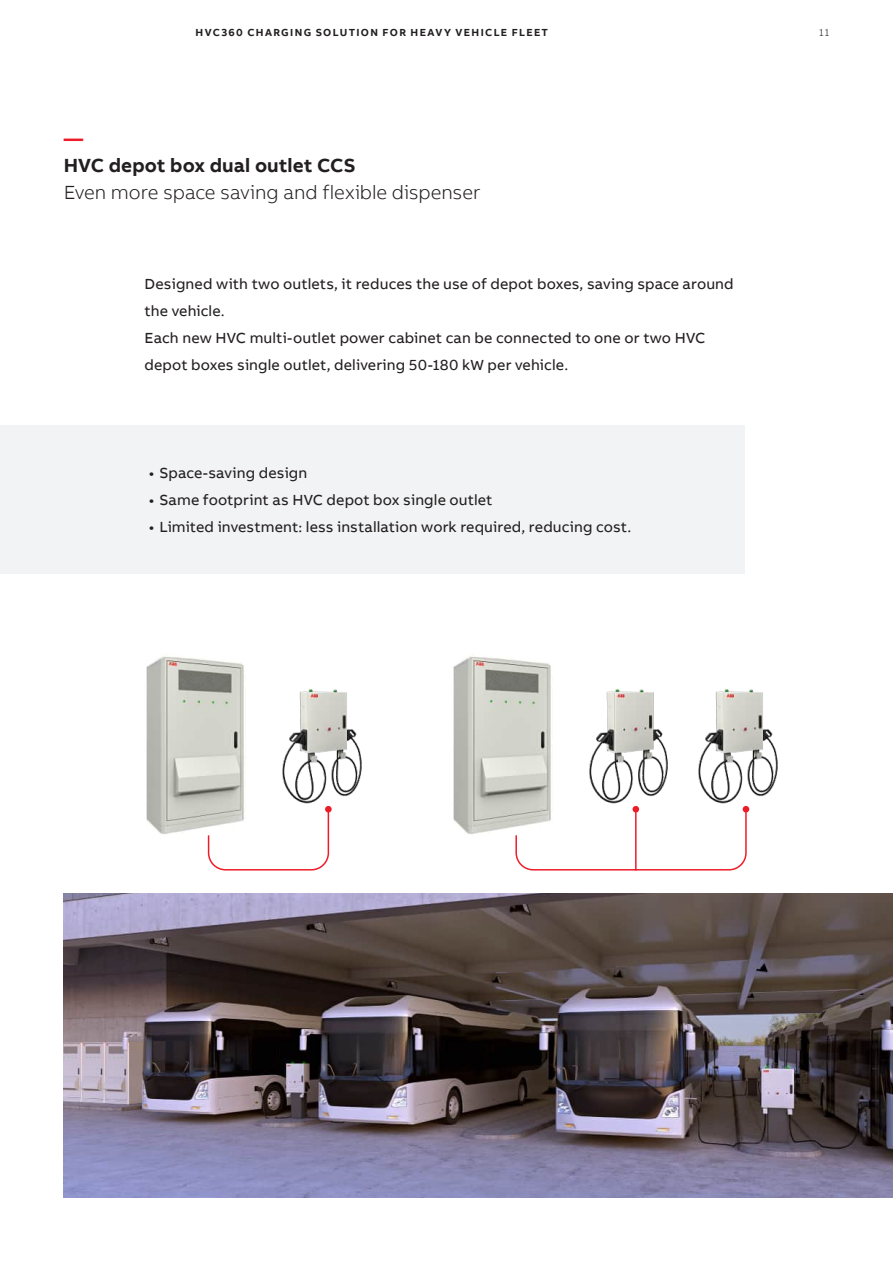
<style>
.page{position:relative;width:893px;height:1263px;background:#fff}
.page>*{position:absolute;margin:0;border:0;box-sizing:border-box;transform-origin:0 0}
.Headline_S_13pt_18pt{font:300 19.5px "AB Bvoice";letter-spacing:-.005em;color:#231f20}
.Headline_S_13pt_18pt-2{font:700 19.5px "AB Bvoice";letter-spacing:.005em;color:#231f20}
.Headline_S_13pt_18pt-3{font:700 19.5px "AB Bvoice";color:#ee1c28}
.Listing_01_8_5pt_12pt{font:15px/27px "AB Bvoice";letter-spacing:.01em;color:#231f20}
.t1{font:700 10.5px "AB Bvoice";letter-spacing:.125em;color:#231f20}
.t2{font:300 10.5px "AB Bvoice";color:#231f20}
</style>
<div class="page">
<img style="left:64px;top:893px;width:829px;height:305px">
<img style="left:146px;top:656px;width:98px;height:178px">
<img style="left:453px;top:656px;width:98px;height:178px">
<div style="left:0;top:425px;width:744px;height:149px;background:#f2f3f4"></div>
<img style="left:282px;top:689px;width:80px;height:123px">
<img style="left:589px;top:689px;width:79px;height:115px">
<img style="left:698px;top:689px;width:80px;height:121px">
<svg style="left:207px;top:808px;width:123px;height:63px"></svg>
<div style="left:325px;top:806px;width:7px;height:6px;background:#ee1c28;border-radius:50%"></div>
<svg style="left:515px;top:806px;width:234px;height:65px"></svg>
<hr style="left:635px;top:809px;width:2px;height:61px;background:#ee1c28">
<div style="left:632px;top:806px;width:7px;height:6px;background:#ee1c28;border-radius:50%"></div>
<p class="t1" style="left:196px;top:25px;width:354px">HVC360 CHARGING SOLUTION FOR HEAVY VEHICLE FLEET</p>
<p class="t2" style="left:819px;top:26px;width:11px">11</p>
<p class="Headline_S_13pt_18pt-3" style="left:64px;top:126px;width:21px">—</p>
<p class="Headline_S_13pt_18pt-2" style="left:64px;top:153px;width:293px">HVC depot box dual outlet CCS</p>
<p class="Headline_S_13pt_18pt" style="left:64px;top:181px;width:418px">Even more space saving and flexible dispenser</p>
<p class="Listing_01_8_5pt_12pt" style="left:145px;top:270px;width:591px">Designed with two outlets, it reduces the use of depot boxes, saving space around the vehicle.<br>Each new HVC multi-outlet power cabinet can be connected to one or two HVC depot boxes single outlet, delivering 50-180 kW per vehicle.</p>
<p class="Listing_01_8_5pt_12pt" style="left:149px;top:459px;width:160px">• Space-saving design</p>
<p class="Listing_01_8_5pt_12pt" style="left:149px;top:486px;width:345px">• Same footprint as HVC depot box single outlet</p>
<p class="Listing_01_8_5pt_12pt" style="left:149px;top:513px;width:484px">• Limited investment: less installation work required, reducing cost.</p>
</div>
